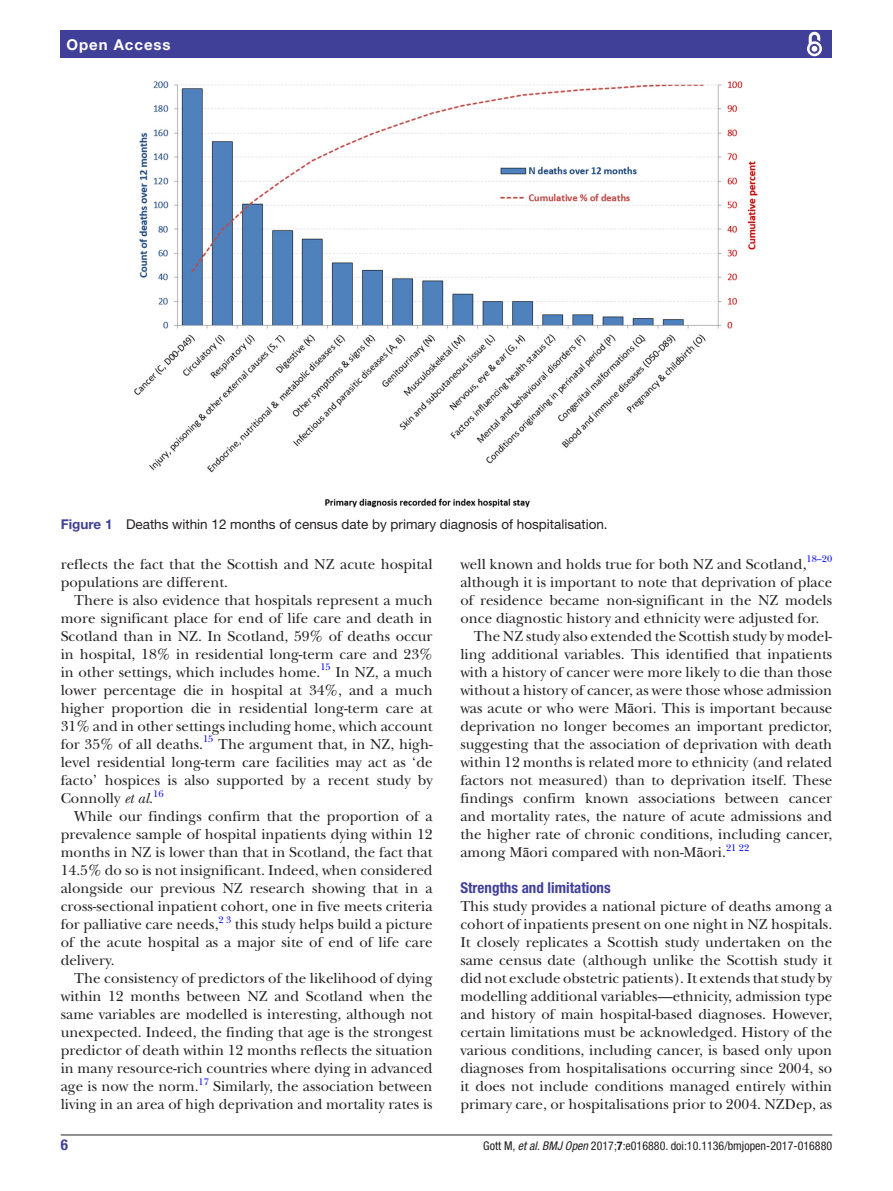
<style>
.page{position:relative;width:893px;height:1191px;background:#fff}
.page>*{position:absolute;margin:0;border:0;box-sizing:border-box;transform-origin:0 0}
.t1{font:15px/18px "New Baskerville";color:#231f20;text-align:justify}
.t2{font:700 condensed 15px "Helvetica Neue LT Std";color:#414099}
.t3{font:700 15px "Helvetica Neue LT Std";letter-spacing:.065em;color:#fff}
.t4{font:13.5px "Helvetica Neue LT Std";color:#231f20}
.t5{font:condensed 12px "Helvetica Neue LT Std";color:#231f20}
.t6{font:9.9px "New Baskerville";color:#00f}
.s1{font-weight:700;color:#414099}
.s2{font-family:"Times New Roman"}
.s3{font-style:italic}
.s4{font-weight:700}
</style>
<div class="page">
<hr style="left:61px;top:1134px;width:771px;height:1px;background:#231f20">
<div style="left:61px;top:31px;width:771px;height:27px;background:#414099"></div>
<svg style="left:807px;top:31px;width:15px;height:26px"></svg>
<img style="left:134px;top:81px;width:624px;height:427px">
<p class="t3" style="left:66px;top:35px;width:106px">Open Access</p>
<p class="t4" style="left:61px;top:516px;width:548px"><span class="s1">Figure 1</span> Deaths within 12 months of census date by primary diagnosis of hospitalisation.</p>
<p class="t1" style="left:61px;top:555px;width:373px">reflects the fact that the Scottish and NZ acute hospital populations are different.</p>
<p class="t1" style="left:61px;top:591px;width:373px;text-indent:14px">There is also evidence that hospitals represent a much more significant place for end of life care and death in Scotland than in NZ. In Scotland, 59% of deaths occur in hospital, 18% in residential long-term care and 23% in other settings, which includes home.</p>
<p class="t1" style="left:460px;top:555px;width:348px">well known and holds true for both NZ and Scotland,</p>
<p class="t6" style="left:807px;top:553px;width:27px">18–20</p>
<p class="t1" style="left:460px;top:573px;width:373px">although it is important to note that deprivation of place</p>
<p class="t1" style="left:460px;top:591px;width:373px">of residence became non-significant in the NZ models</p>
<p class="t1" style="left:460px;top:609px;width:361px">once diagnostic history and ethnicity were adjusted for.</p>
<p class="t1" style="left:474px;top:627px;width:360px">The NZ study also extended the Scottish study by model-</p>
<p class="t1" style="left:460px;top:645px;width:373px">ling additional variables. This identified that inpatients</p>
<p class="t1" style="left:460px;top:663px;width:373px">with a history of cancer were more likely to die than those</p>
<p class="t1" style="left:460px;top:681px;width:373px">without a history of cancer, as were those whose admission</p>
<p class="t1" style="left:460px;top:699px;width:373px">was acute or who were M<span class="s2">ā</span>ori. This is important because</p>
<p class="t1" style="left:460px;top:717px;width:373px">deprivation no longer becomes an important predictor,</p>
<p class="t1" style="left:460px;top:735px;width:373px">suggesting that the association of deprivation with death</p>
<p class="t1" style="left:460px;top:753px;width:373px">within 12 months is related more to ethnicity (and related</p>
<p class="t1" style="left:460px;top:771px;width:373px">factors not measured) than to deprivation itself. These</p>
<p class="t1" style="left:460px;top:789px;width:373px">findings confirm known associations between cancer</p>
<p class="t1" style="left:460px;top:807px;width:373px">and mortality rates, the nature of acute admissions and</p>
<p class="t1" style="left:460px;top:825px;width:373px">the higher rate of chronic conditions, including cancer,</p>
<p class="t1" style="left:460px;top:843px;width:267px">among M<span class="s2">ā</span>ori compared with non-M<span class="s2">ā</span>ori.</p>
<p class="t6" style="left:726px;top:841px;width:25px">21 22</p>
<p class="t2" style="left:460px;top:879px;width:152px">Strengths and limitations</p>
<p class="t1" style="left:460px;top:897px;width:373px">This study provides a national picture of deaths among a cohort of inpatients present on one night in NZ hospitals.<br>It closely replicates a Scottish study undertaken on the same census date (although unlike the Scottish study it did not exclude obstetric patients). It extends that study by modelling additional variables—ethnicity, admission type and history of main hospital-based diagnoses. However, certain limitations must be acknowledged. History of the various conditions, including cancer, is based only upon diagnoses from hospitalisations occurring since 2004, so it does not include conditions managed entirely within primary care, or hospitalisations prior to 2004. NZDep, as</p>
<p class="t6" style="left:320px;top:661px;width:12px">15</p>
<p class="t1" style="left:61px;top:663px;width:373px;text-indent:275px">In NZ, a much lower percentage die in hospital at 34%, and a much higher proportion die in residential long-term care at 31% and in other settings including home, which account for 35% of all deaths.</p>
<p class="t6" style="left:203px;top:733px;width:12px">15</p>
<p class="t1" style="left:61px;top:735px;width:373px;text-indent:157px">The argument that, in NZ, high&shy;level residential long-term care facilities may act as ‘de facto’ hospices is also supported by a recent study by Connolly <span class="s3">et al.</span></p>
<p class="t6" style="left:153px;top:787px;width:12px">16</p>
<p class="t1" style="left:61px;top:807px;width:373px;text-indent:14px">While our findings confirm that the proportion of a prevalence sample of hospital inpatients dying within 12 months in NZ is lower than that in Scotland, the fact that 14.5% do so is not insignificant. Indeed, when considered alongside our previous NZ research showing that in a cross-sectional inpatient cohort, one in five meets criteria for palliative care needs,</p>
<p class="t6" style="left:219px;top:913px;width:14px">2 3</p>
<p class="t1" style="left:61px;top:915px;width:373px;text-indent:174px">this study helps build a picture of the acute hospital as a major site of end of life care delivery.</p>
<p class="t1" style="left:61px;top:969px;width:373px;text-indent:14px">The consistency of predictors of the likelihood of dying within 12 months between NZ and Scotland when the same variables are modelled is interesting, although not unexpected. Indeed, the finding that age is the strongest predictor of death within 12 months reflects the situation in many resource-rich countries where dying in advanced age is now the norm.<sup>17</sup> Similarly, the association between living in an area of high deprivation and mortality rates is</p>
<p class="t2" style="left:61px;top:1135px;width:9px">6</p>
<p class="t5" style="left:483px;top:1138px;width:350px">Gott M, <span class="s3">et al</span>. <span class="s3">BMJ Open</span> 2017;<span class="s4">7</span>:e016880. doi:10.1136/bmjopen-2017-016880</p>
</div>
